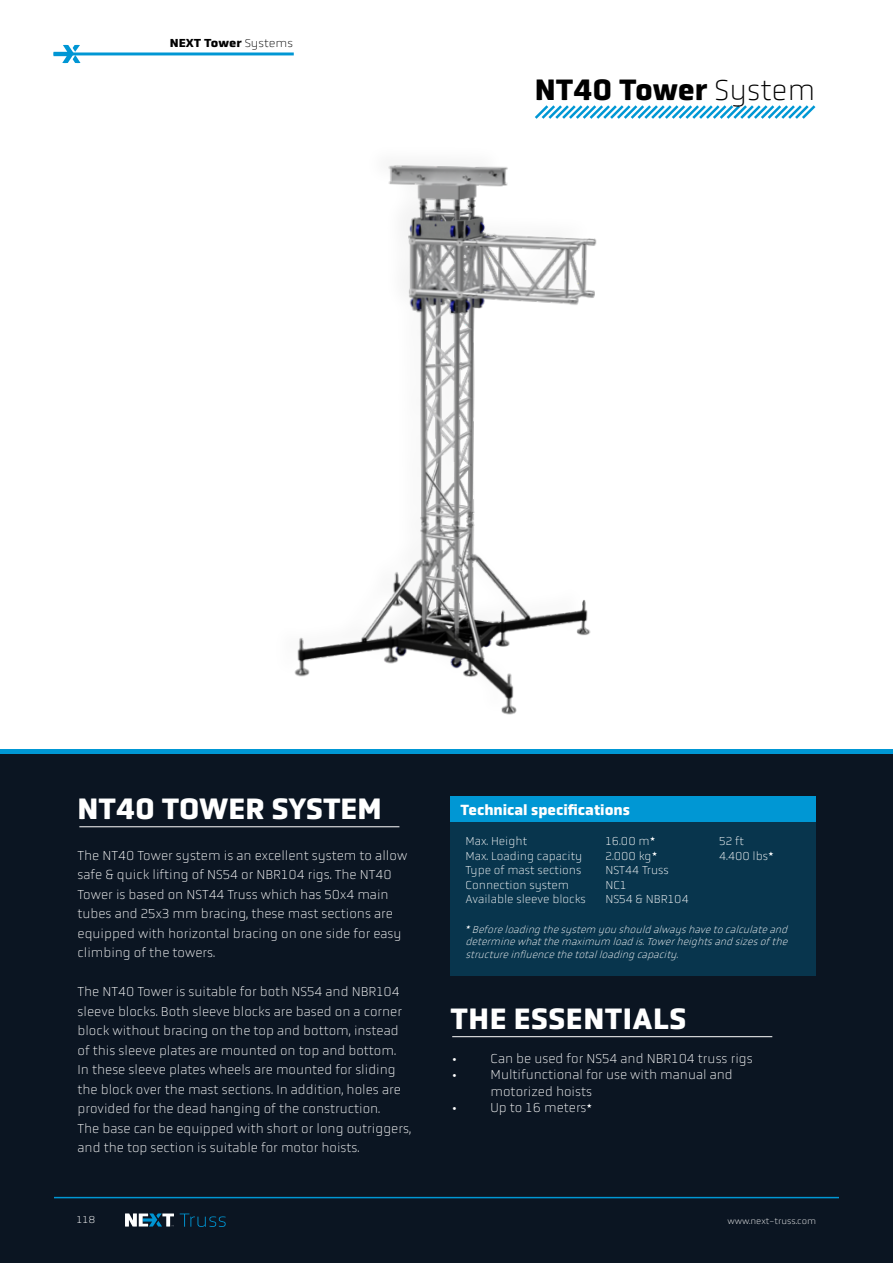
<style>
.page{position:relative;width:893px;height:1263px;background:#fff}
.page>*{position:absolute;margin:0;border:0;box-sizing:border-box;transform-origin:0 0}
.t1{font:700 30px "Obvia";color:#fff}
.t2{font:700 30px "Obvia";color:#000}
.t3{font:700 15px "Obvia";color:#fff}
.t4{font:100 13.5px/19.5px "Obvia";color:#fff}
.t5{font:100 12px/14.4px "Obvia";color:#fff}
.t6{font:700 11.85px "Obvia";color:#000;scale:1.07 1}
.t7{font:italic 100 10.5px/12.6px "Obvia";color:#fff;text-align:justify}
.t8{font:100 10.5px "Obvia";color:#fff;scale:1.07 1}
.t9{font:100 9px "Obvia";color:#fff;scale:1.07 1}
.s1{font-weight:100}
</style>
<div class="page">
<hr style="left:54px;top:52px;width:240px;height:3px;background:#0097d4">
<svg style="left:54px;top:45px;width:26px;height:18px"></svg>
<div style="left:0;top:754px;width:893px;height:509px;background:#0b1522"></div>
<svg style="left:180px;top:1213px;width:46px;height:14px"></svg>
<svg style="left:125px;top:1213px;width:49px;height:13px"></svg>
<div style="left:0;top:749px;width:893px;height:5px;background:#0097d4"></div>
<hr style="left:54px;top:1197px;width:785px;height:1px;background:#0097d4">
<div style="left:450px;top:822px;width:366px;height:153px;background:#08354d"></div>
<div style="left:450px;top:796px;width:366px;height:26px;background:#0097d4"></div>
<hr style="left:452px;top:1036px;width:320px;height:1px;background:#fff">
<svg style="left:535px;top:105px;width:281px;height:14px"></svg>
<hr style="left:79px;top:826px;width:320px;height:1px;background:#fff">
<img style="left:294px;top:164px;width:303px;height:551px">
<p class="t6" style="left:170px;top:36px;width:117px">NEXT Tower <span class="s1">Systems</span></p>
<h1 class="t2" style="left:535px;top:71px;width:282px">NT40 Tower <span class="s1">System</span></h1>
<h1 class="t1" style="left:78px;top:791px;width:306px">NT40 TOWER SYSTEM</h1>
<p class="t4" style="left:78px;top:846px;width:331px">The NT40 Tower system is an excellent system to allow safe &amp; quick lifting of NS54 or NBR104 rigs. The NT40<br>Tower is based on NST44 Truss which has 50x4 main tubes and 25x3 mm bracing, these mast sections are equipped with horizontal bracing on one side for easy climbing of the towers.</p>
<p class="t4" style="left:78px;top:982px;width:335px">The NT40 Tower is suitable for both NS54 and NBR104 sleeve blocks. Both sleeve blocks are based on a corner block without bracing on the top and bottom, instead of this sleeve plates are mounted on top and bottom.<br>In these sleeve plates wheels are mounted for sliding the block over the mast sections. In addition, holes are provided for the dead hanging of the construction.<br>The base can be equipped with short or long outriggers, and the top section is suitable for motor hoists.</p>
<p class="t3" style="left:460px;top:801px;width:171px">Technical specifications</p>
<p class="t5" style="left:465px;top:834px;width:122px">Max. Height<br>Max. Loading capacity<br>Type of mast sections<br>Connection system<br>Available sleeve blocks</p>
<p class="t5" style="left:605px;top:834px;width:85px">16.00 m<sup>*<br></sup>2.000 kg<sup>*<br></sup>NST44 Truss<br>NC1<br>NS54 &amp; NBR104</p>
<p class="t5" style="left:719px;top:834px;width:56px">52 ft<br>4.400 lbs<sup>*</sup></p>
<p class="t7" style="left:465px;top:923px;width:327px"><sup>*</sup> Beforeloadingthesystem youshouldalwayshavetocalculateand determinewhatthemaximum loadis.Towerheightsandsizesofthe structureinfluencethetotalloadingcapacity.</p>
<h1 class="t1" style="left:451px;top:1001px;width:237px">THE ESSENTIALS</h1>
<p class="t4" style="left:452px;top:1049px;width:6px">•</p>
<p class="t4" style="left:491px;top:1049px;width:264px">Can be used for NS54 and NBR104 truss rigs</p>
<p class="t4" style="left:452px;top:1065px;width:6px">•</p>
<p class="t4" style="left:491px;top:1067px;width:244px;line-height:16.2px">Multifunctional for use with manual and motorized hoists</p>
<p class="t4" style="left:452px;top:1098px;width:6px">•</p>
<p class="t4" style="left:491px;top:1098px;width:103px">Up to 16 meters<sup>*</sup></p>
<p class="t8" style="left:76px;top:1213px;width:19px">118</p>
<p class="t9" style="left:727px;top:1215px;width:84px">www.next-truss.com</p>
</div>
